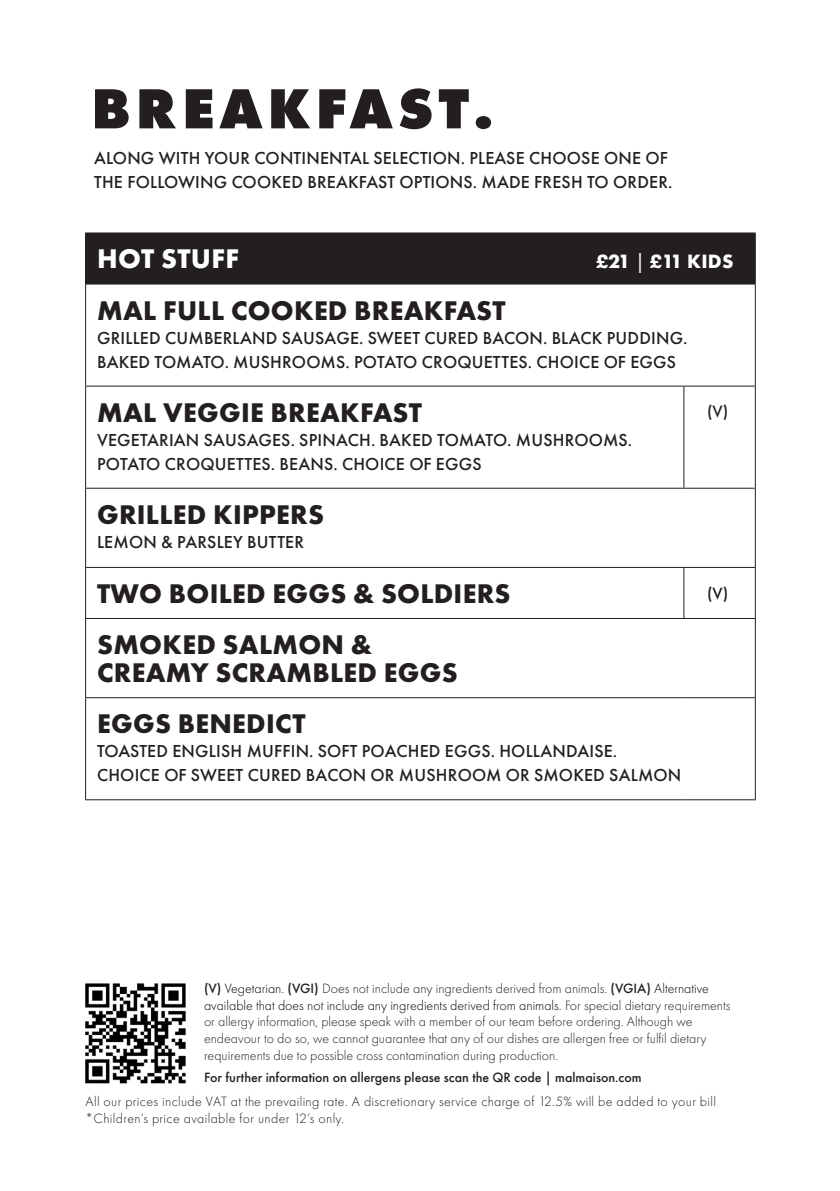
<style>
.page{position:relative;width:840px;height:1191px;background:#fff}
.page>*{position:absolute;margin:0;border:0;box-sizing:border-box;transform-origin:0 0}
.t1{font:800 58.6px "Futura PT";letter-spacing:.08em;color:#231f20}
.t2{font:700 28px/28px "Futura PT";letter-spacing:.01em;color:#231f20}
.t3{font:700 28px "Futura PT";letter-spacing:.01em;color:#fff}
.t4{font:700 20px "Futura PT";letter-spacing:.01em;color:#fff}
.t5{font:500 18px/24px "Futura PT";letter-spacing:.01em;color:#231f20}
.t6{font:500 17px "Futura PT";color:#231f20}
.t7{font:300 14px/16.6px "Futura PT";color:#231f20}
.t8{font:300 14px/16.6px "Futura PT";letter-spacing:.025em;color:#231f20}
.t9{font:500 14px "Futura PT";color:#231f20}
.s1{font-weight:400}
.s2{font-weight:500}
.s3{color:#080302}
</style>
<div class="page">
<div style="left:86px;top:233px;width:668px;height:51px;background:#231f20"></div>
<svg style="left:86px;top:284px;width:668px;height:515px"></svg>
<hr style="left:85px;top:232px;width:598px;height:1px;background:#231f20">
<hr style="left:683px;top:232px;width:72px;height:1px;background:#231f20">
<hr style="left:754px;top:233px;width:1px;height:50px;background:#231f20">
<hr style="left:85px;top:233px;width:1px;height:50px;background:#231f20">
<hr style="left:85px;top:283px;width:598px;height:1px;background:#231f20">
<hr style="left:85px;top:284px;width:1px;height:102px;background:#231f20">
<hr style="left:683px;top:283px;width:72px;height:1px;background:#231f20">
<hr style="left:754px;top:284px;width:1px;height:102px;background:#231f20">
<hr style="left:85px;top:386px;width:598px;height:1px;background:#231f20">
<hr style="left:85px;top:386px;width:1px;height:102px;background:#231f20">
<hr style="left:683px;top:386px;width:72px;height:1px;background:#231f20">
<hr style="left:754px;top:386px;width:1px;height:102px;background:#231f20">
<hr style="left:85px;top:488px;width:598px;height:1px;background:#231f20">
<hr style="left:85px;top:489px;width:1px;height:78px;background:#231f20">
<hr style="left:683px;top:488px;width:72px;height:1px;background:#231f20">
<hr style="left:754px;top:489px;width:1px;height:78px;background:#231f20">
<hr style="left:85px;top:567px;width:598px;height:1px;background:#231f20">
<hr style="left:85px;top:568px;width:1px;height:50px;background:#231f20">
<hr style="left:683px;top:567px;width:72px;height:1px;background:#231f20">
<hr style="left:754px;top:568px;width:1px;height:50px;background:#231f20">
<hr style="left:85px;top:618px;width:598px;height:1px;background:#231f20">
<hr style="left:85px;top:619px;width:1px;height:78px;background:#231f20">
<hr style="left:683px;top:618px;width:72px;height:1px;background:#231f20">
<hr style="left:754px;top:619px;width:1px;height:78px;background:#231f20">
<hr style="left:85px;top:697px;width:598px;height:1px;background:#231f20">
<hr style="left:85px;top:698px;width:1px;height:101px;background:#231f20">
<hr style="left:683px;top:697px;width:72px;height:1px;background:#231f20">
<hr style="left:754px;top:698px;width:1px;height:101px;background:#231f20">
<hr style="left:85px;top:799px;width:598px;height:1px;background:#231f20">
<hr style="left:683px;top:799px;width:72px;height:1px;background:#231f20">
<hr style="left:683px;top:386px;width:1px;height:102px;background:#231f20">
<hr style="left:683px;top:568px;width:1px;height:50px;background:#231f20">
<img style="left:85px;top:983px;width:101px;height:101px">
<h1 class="t1" style="left:91px;top:71px;width:404px">BREAKFAST.</h1>
<p class="t5" style="left:94px;top:146px;width:579px">ALONG WITH YOUR CONTINENTAL SELECTION. PLEASE CHOOSE ONE OF<br>THE FOLLOWING COOKED BREAKFAST OPTIONS. MADE FRESH TO ORDER.</p>
<h2 class="t3" style="left:97px;top:240px;width:143px">HOT STUFF</h2>
<h2 class="t2" style="left:97px;top:295px;width:410px">MAL FULL COOKED BREAKFAST</h2>
<p class="t5" style="left:97px;top:325px;width:591px">GRILLED CUMBERLAND SAUSAGE. SWEET CURED BACON. BLACK PUDDING.<br>BAKED TOMATO. MUSHROOMS. POTATO CROQUETTES. CHOICE OF EGGS</p>
<h2 class="t2" style="left:97px;top:397px;width:326px">MAL VEGGIE BREAKFAST</h2>
<p class="t5" style="left:97px;top:428px;width:536px">VEGETARIAN SAUSAGES. SPINACH. BAKED TOMATO. MUSHROOMS.<br>POTATO CROQUETTES. BEANS. CHOICE OF EGGS</p>
<p class="t4" style="left:595px;top:249px;width:139px">£21 <span class="s1">|</span> £11 KIDS</p>
<p class="t6" style="left:706px;top:401px;width:23px">(V)</p>
<h2 class="t2" style="left:97px;top:500px;width:228px">GRILLED KIPPERS</h2>
<p class="t5" style="left:97px;top:530px;width:208px">LEMON &amp; PARSLEY BUTTER</p>
<h2 class="t2" style="left:97px;top:579px;width:415px">TWO BOILED EGGS &amp; SOLDIERS</h2>
<p class="t6" style="left:706px;top:582px;width:23px">(V)</p>
<h2 class="t2" style="left:97px;top:630px;width:362px">SMOKED SALMON &amp;<br>CREAMY SCRAMBLED EGGS</h2>
<h2 class="t2" style="left:97px;top:709px;width:210px">EGGS BENEDICT</h2>
<p class="t5" style="left:97px;top:739px;width:585px">TOASTED ENGLISH MUFFIN. SOFT POACHED EGGS. HOLLANDAISE.<br>CHOICE OF SWEET CURED BACON OR MUSHROOM OR SMOKED SALMON</p>
<p class="t7" style="left:204px;top:980px;width:527px"><span class="s2">(V)</span> <span class="s3">Vegetarian</span>. <span class="s2">(VGI)</span> Does not include any ingredients derived from animals. <span class="s2">(VGIA)</span> <span class="s3">Alternative available that does not include any ingredients derived from animals.</span> For special dietary requirements or allergy information, please speak with a member of our team before ordering. Although we endeavour to do so, we cannot guarantee that any of our dishes are allergen free or fulfil dietary requirements due to possible cross contamination during production.</p>
<p class="t9" style="left:204px;top:1068px;width:439px">For further information on allergens please scan the QR code | malmaison.com</p>
<p class="t8" style="left:86px;top:1093px;width:631px">All our prices include VAT at the prevailing rate. A discretionary service charge of 12.5% will be added to your bill *Children’s price available for under 12’s only.</p>
</div>
